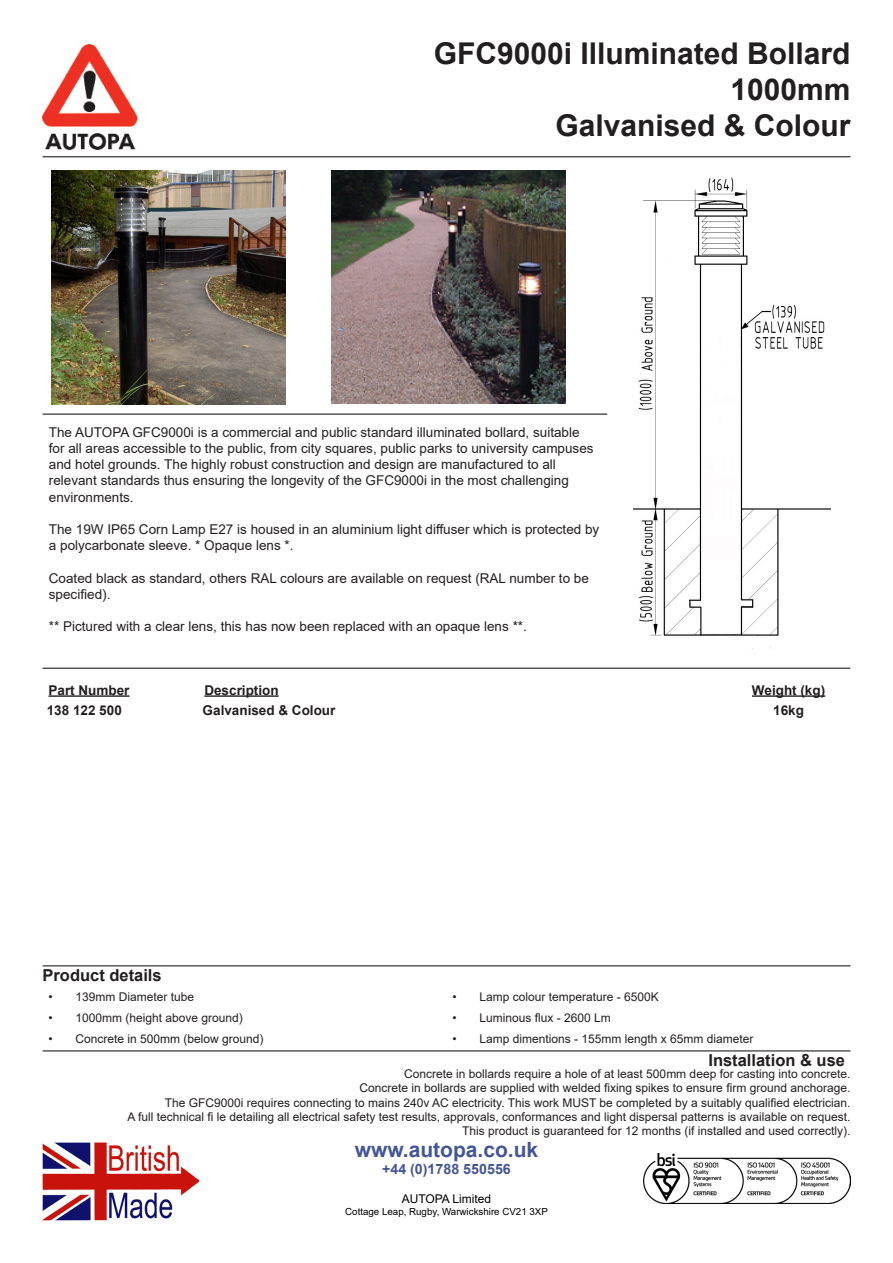
<style>
.page{position:relative;width:893px;height:1263px;background:#fff}
.page>*{position:absolute;margin:0;border:0;box-sizing:border-box;transform-origin:0 0}
.t1{font:700 30px "Arial";color:#231f20}
.t2{font:700 21px "Arial";color:#44559a}
.t3{font:700 16.5px "Arial";color:#231f20}
.t4{font:700 14.25px "Arial";color:#44559a}
.t5{font:13.5px/16.2px "Arial";color:#231f20}
.t6{font:700 13.5px "Arial";color:#231f20}
.t7{font:12px "Arial";color:#231f20}
.t8{font:12px "Arial";color:#000}
.t9{font:9.75px "Arial";color:#000}
</style>
<div class="page">
<img style="left:644px;top:1154px;width:206px;height:49px">
<img style="left:43px;top:1142px;width:156px;height:78px">
<img style="left:634px;top:177px;width:197px;height:472px">
<img style="left:42px;top:44px;width:95px;height:105px">
<hr style="left:43px;top:156px;width:807px;height:1px;background:#231f20">
<hr style="left:43px;top:414px;width:564px;height:1px;background:#231f20">
<img style="left:52px;top:170px;width:234px;height:234px">
<img style="left:332px;top:170px;width:234px;height:234px">
<hr style="left:49px;top:695px;width:81px;height:2px;background:#231f20">
<hr style="left:204px;top:695px;width:75px;height:2px;background:#231f20">
<hr style="left:752px;top:695px;width:73px;height:2px;background:#231f20">
<hr style="left:43px;top:668px;width:807px;height:1px;background:#231f20">
<hr style="left:43px;top:965px;width:807px;height:1px;background:#231f20">
<hr style="left:43px;top:1050px;width:807px;height:1px;background:#231f20">
<p class="t1" style="left:434px;top:33px;width:418px">GFC9000i Illuminated Bollard</p>
<p class="t1" style="left:730px;top:69px;width:122px">1000mm</p>
<p class="t1" style="left:555px;top:105px;width:297px">Galvanised &amp; Colour</p>
<p class="t5" style="left:49px;top:424px;width:546px">The AUTOPA GFC9000i is a commercial and public standard illuminated bollard, suitable for all areas accessible to the public, from city squares, public parks to university campuses and hotel grounds. The highly robust construction and design are manufactured to all relevant standards thus ensuring the longevity of the GFC9000i in the most challenging environments.</p>
<p class="t5" style="left:49px;top:521px;width:552px">The 19W IP65 Corn Lamp E27 is housed in an aluminium light diffuser which is protected by a polycarbonate sleeve. * Opaque lens *.</p>
<p class="t5" style="left:49px;top:570px;width:542px">Coated black as standard, others RAL colours are available on request (RAL number to be specified).</p>
<p class="t5" style="left:49px;top:618px;width:479px">** Pictured with a clear lens, this has now been replaced with an opaque lens **.</p>
<p class="t6" style="left:49px;top:680px;width:83px">Part Number</p>
<p class="t6" style="left:204px;top:680px;width:76px">Description</p>
<p class="t6" style="left:752px;top:680px;width:75px">Weight (kg)</p>
<p class="t6" style="left:47px;top:700px;width:77px">138 122 500</p>
<p class="t6" style="left:203px;top:700px;width:134px">Galvanised &amp; Colour</p>
<p class="t6" style="left:773px;top:700px;width:32px">16kg</p>
<p class="t3" style="left:43px;top:963px;width:121px">Product details</p>
<p class="t7" style="left:49px;top:989px;width:147px">• 139mm Diameter tube</p>
<p class="t7" style="left:452px;top:989px;width:208px">• Lamp colour temperature - 6500K</p>
<p class="t7" style="left:49px;top:1009px;width:196px">• 1000mm (height above ground)</p>
<p class="t7" style="left:452px;top:1009px;width:160px">• Luminous flux - 2600 Lm</p>
<p class="t7" style="left:49px;top:1030px;width:217px">• Concrete in 500mm (below ground)</p>
<p class="t7" style="left:452px;top:1030px;width:303px">• Lamp dimentions - 155mm length x 65mm diameter</p>
<p class="t3" style="left:708px;top:1048px;width:138px">Installation &amp; use</p>
<p class="t7" style="left:404px;top:1065px;width:448px">Concrete in bollards require a hole of at least 500mm deep for casting into concrete.</p>
<p class="t7" style="left:359px;top:1080px;width:492px">Concrete in bollards are supplied with welded fixing spikes to ensure firm ground anchorage.</p>
<p class="t7" style="left:165px;top:1094px;width:687px">The GFC9000i requires connecting to mains 240v AC electricity. This work MUST be completed by a suitably qualified electrician.</p>
<p class="t7" style="left:127px;top:1108px;width:724px">A full technical fi le detailing all electrical safety test results, approvals, conformances and light dispersal patterns is available on request.</p>
<p class="t7" style="left:462px;top:1123px;width:390px">This product is guaranteed for 12 months (if installed and used correctly).</p>
<p class="t2" style="left:355px;top:1135px;width:185px">www.autopa.co.uk</p>
<p class="t4" style="left:382px;top:1159px;width:130px">+44 (0)1788 550556</p>
<p class="t8" style="left:402px;top:1190px;width:91px">AUTOPA Limited</p>
<p class="t9" style="left:345px;top:1204px;width:204px">Cottage Leap, Rugby, Warwickshire CV21 3XP</p>
</div>
